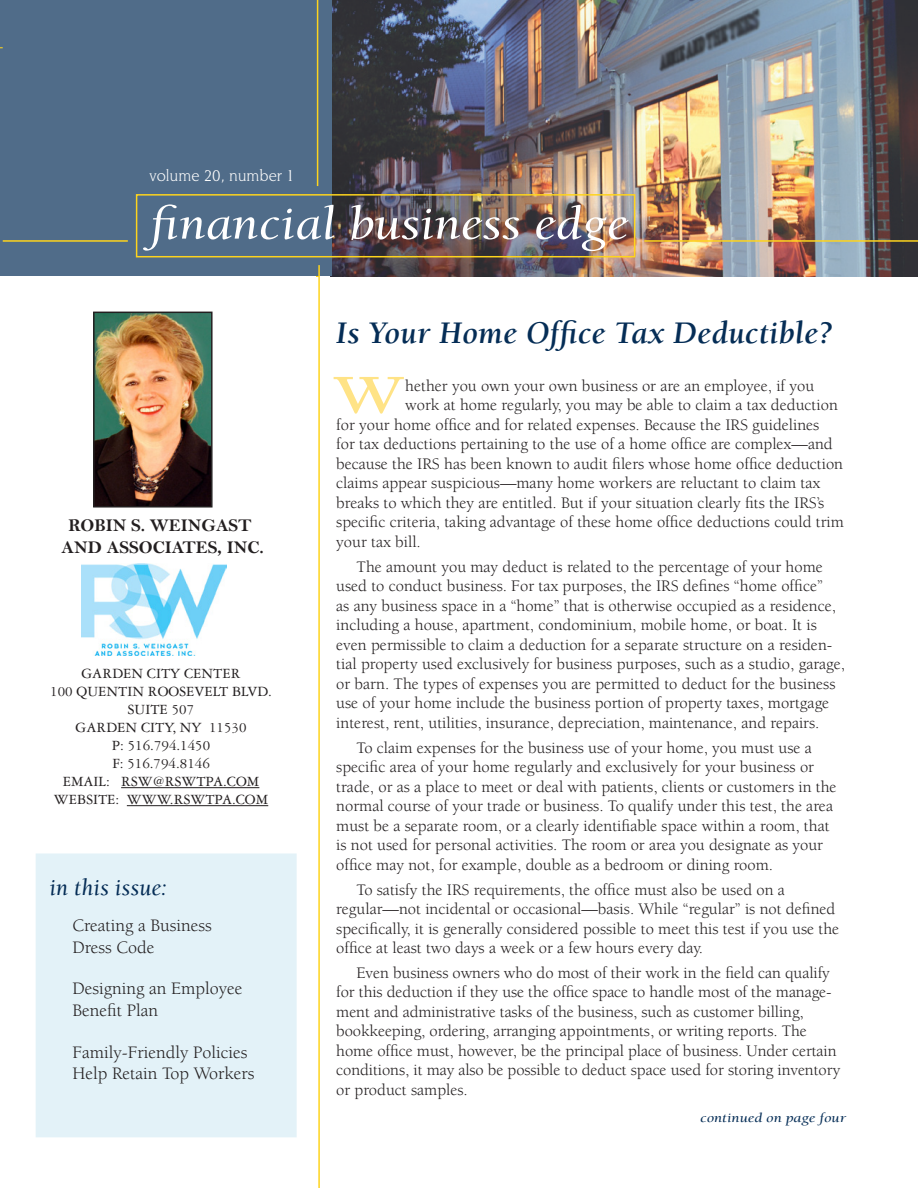
<style>
.page{position:relative;width:918px;height:1188px;background:#fff}
.page>*{position:absolute;margin:0;border:0;box-sizing:border-box;transform-origin:0 0}
.t1{font:500 82.5px "Berkeley";color:#ffe386;scale:1.2 1}
.subhead{font:italic 48px "Berkeley";color:#fff;scale:1.12 1}
.headline{font:italic 700 32.25px "Berkeley";letter-spacing:.01em;color:#052d56}
.t2{font:italic 24px "Berkeley";color:#052d56}
.t3{font:18px/21.6px "Berkeley";color:#231f20}
.t4{font:18px/21.6px "Bell MT Bold";color:#231f20;text-align:center}
.body_text{font:16.5px/19.5px "Berkeley";color:#231f20}
.t5{font:16.5px "Novarese IT Cby BT";color:#fff}
.t6{font:15px "Garamond Three";color:#231f20}
.cont_d_on{font:italic 13.5px "Berkeley";color:#052d56;scale:1.2 1}
</style>
<div class="page">
<div style="left:36px;top:854px;width:261px;height:283px;background:#e3f2f8"></div>
<img style="left:330px;top:0;width:588px;height:277px">
<div style="left:0;top:0;width:331px;height:276px;background:#506c89"></div>
<hr style="left:317px;top:0;width:1px;height:186px;background:#fed41d">
<div style="left:136px;top:194px;width:499px;height:63px;border:2px solid #fed41d"></div>
<hr style="left:3px;top:240px;width:125px;height:2px;background:#fed41d">
<hr style="left:644px;top:240px;width:274px;height:2px;background:#fed41d">
<hr style="left:318px;top:265px;width:2px;height:923px;background:#fed41d">
<img style="left:96px;top:315px;width:114px;height:190px">
<div style="left:93px;top:312px;width:120px;height:196px;border:2px solid #231f20"></div>
<hr style="left:121px;top:787px;width:138px;height:1px;background:#231f20">
<hr style="left:127px;top:805px;width:141px;height:1px;background:#231f20">
<img style="left:81px;top:563px;width:146px;height:93px">
<p class="t5" style="left:149px;top:166px;width:147px">volume 20, number 1</p>
<p class="subhead" style="left:150px;top:198px;width:429px">financial business edge</p>
<p class="t4" style="left:61px;top:515px;width:204px">ROBIN S. WEINGAST<br>AND ASSOCIATES, INC.</p>
<p class="t6" style="left:82px;top:666px;width:161px">GARDEN CITY CENTER</p>
<p class="t6" style="left:50px;top:684px;width:223px">100 QUENTIN ROOSEVELT BLVD.</p>
<p class="t6" style="left:128px;top:702px;width:68px">SUITE 507</p>
<p class="t6" style="left:76px;top:720px;width:172px">GARDEN CITY, NY 11530</p>
<p class="t6" style="left:112px;top:738px;width:100px">P: 516.794.1450</p>
<p class="t6" style="left:112px;top:756px;width:99px">F: 516.794.8146</p>
<p class="t6" style="left:63px;top:774px;width:198px">EMAIL: RSW@RSWTPA.COM</p>
<p class="t6" style="left:54px;top:792px;width:216px">WEBSITE: WWW.RSWTPA.COM</p>
<p class="t2" style="left:50px;top:875px;width:119px">in this issue:</p>
<p class="t3" style="left:72px;top:915px;width:141px">Creating a Business<br>Dress Code</p>
<p class="t3" style="left:72px;top:978px;width:171px">Designing an Employee<br>Benefit Plan</p>
<p class="t3" style="left:72px;top:1042px;width:184px">Family-Friendly Policies<br>Help Retain Top Workers</p>
<p class="headline" style="left:336px;top:315px;width:498px">Is Your Home Office Tax Deductible?</p>
<p class="body_text" style="left:405px;top:376px;width:410px">hether you own your own business or are an employee, if you</p>
<p class="body_text" style="left:405px;top:396px;width:434px">work at home regularly, you may be able to claim a tax deduction</p>
<p class="body_text" style="left:336px;top:415px;width:485px">for your home office and for related expenses. Because the IRS guidelines</p>
<p class="body_text" style="left:336px;top:435px;width:498px">for tax deductions pertaining to the use of a home office are complex—and</p>
<p class="body_text" style="left:336px;top:454px;width:508px">because the IRS has been known to audit filers whose home office deduction</p>
<p class="body_text" style="left:336px;top:474px;width:486px">claims appear suspicious—many home workers are reluctant to claim tax</p>
<p class="body_text" style="left:336px;top:493px;width:489px">breaks to which they are entitled. But if your situation clearly fits the IRS’s</p>
<p class="body_text" style="left:336px;top:513px;width:509px">specific criteria, taking advantage of these home office deductions could trim</p>
<p class="body_text" style="left:336px;top:532px;width:86px">your tax bill.</p>
<p class="body_text" style="left:336px;top:557px;width:510px;text-indent:20px">The amount you may deduct is related to the percentage of your home used to conduct business. For tax purposes, the IRS defines “home office”<br>as any business space in a “home” that is otherwise occupied as a residence, including a house, apartment, condominium, mobile home, or boat. It is even permissible to claim a deduction for a separate structure on a residen&shy;tial property used exclusively for business purposes, such as a studio, garage, or barn. The types of expenses you are permitted to deduct for the business use of your home include the business portion of property taxes, mortgage interest, rent, utilities, insurance, depreciation, maintenance, and repairs.</p>
<p class="body_text" style="left:336px;top:738px;width:502px;text-indent:20px">To claim expenses for the business use of your home, you must use a specific area of your home regularly and exclusively for your business or trade, or as a place to meet or deal with patients, clients or customers in the normal course of your trade or business. To qualify under this test, the area must be a separate room, or a clearly identifiable space within a room, that is not used for personal activities. The room or area you designate as your office may not, for example, double as a bedroom or dining room.</p>
<p class="body_text" style="left:336px;top:880px;width:505px;text-indent:20px">To satisfy the IRS requirements, the office must also be used on a regular—not incidental or occasional—basis. While “regular” is not defined specifically, it is generally considered possible to meet this test if you use the office at least two days a week or a few hours every day.</p>
<p class="body_text" style="left:336px;top:963px;width:506px;text-indent:20px">Even business owners who do most of their work in the field can qualify for this deduction if they use the office space to handle most of the manage&shy;ment and administrative tasks of the business, such as customer billing, bookkeeping, ordering, arranging appointments, or writing reports. The home office must, however, be the principal place of business. Under certain conditions, it may also be possible to deduct space used for storing inventory or product samples.</p>
<p class="t1" style="left:333px;top:343px;width:61px">w</p>
<p class="cont_d_on" style="left:700px;top:1111px;width:123px">continued on page four</p>
</div>
